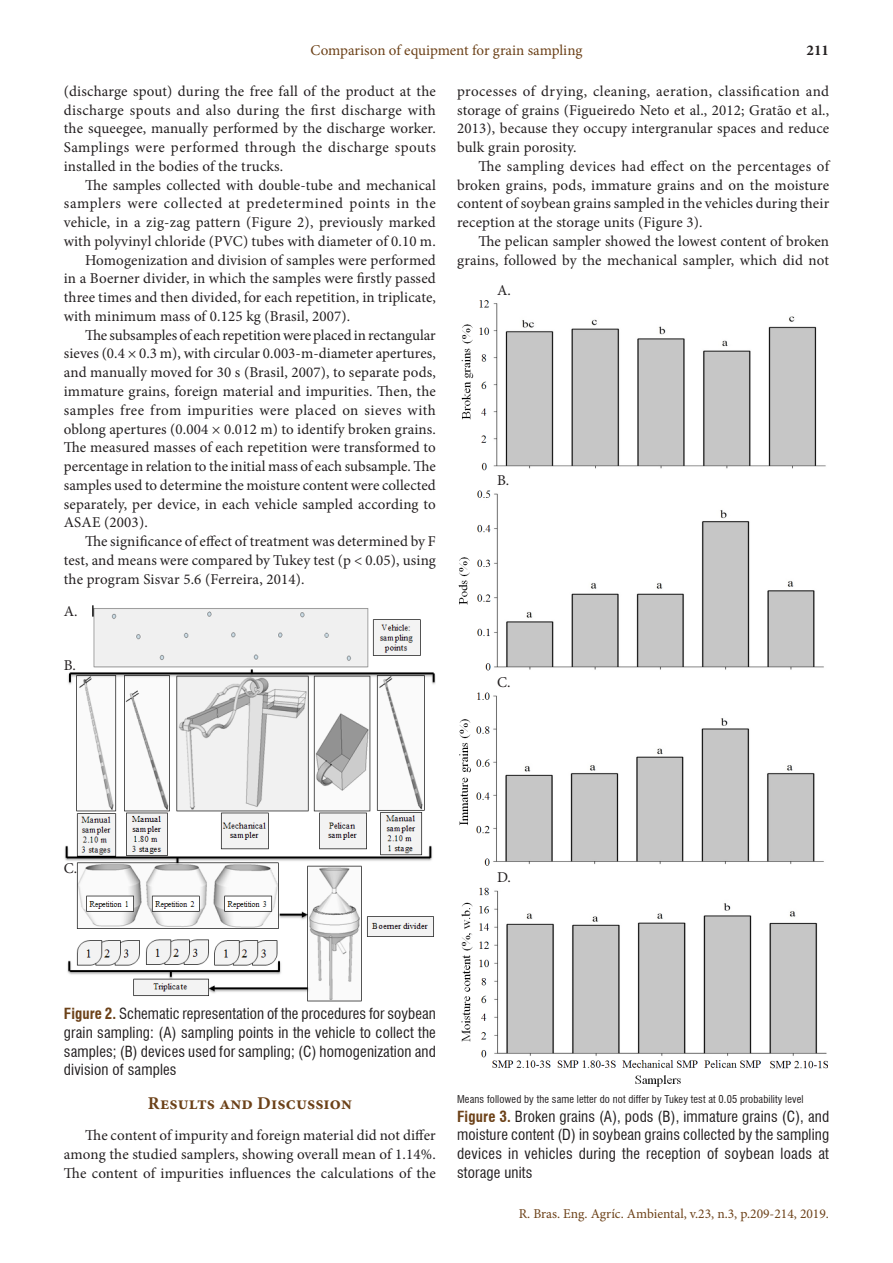
<style>
.page{position:relative;width:893px;height:1263px;background:#fff}
.page>*{position:absolute;margin:0;border:0;box-sizing:border-box;transform-origin:0 0}
.t1{font:700 18px "Minion Pro";letter-spacing:.01em;color:#6c4118}
.t2{font:15px/18.8px "Minion Pro";letter-spacing:.01em;color:#231f20;text-align:justify}
.t3{font:condensed 15px/18.8px "Swiss 721 BT";letter-spacing:.01em;color:#231f20;text-align:justify}
.t4{font:15px "Minion Pro";letter-spacing:-.005em;color:#6c4118}
.t5{font:700 15px "Minion Pro";color:#231f20}
.t6{font:13.5px "Minion Pro";color:#6c4118}
.t7{font:condensed 10.5px "Swiss 721 BT";letter-spacing:.01em;color:#231f20}
.s1{font-weight:700;color:#6c4118}
</style>
<div class="page">
<img style="left:65px;top:605px;width:371px;height:397px">
<img style="left:461px;top:887px;width:367px;height:200px">
<img style="left:459px;top:692px;width:365px;height:174px">
<img style="left:458px;top:490px;width:366px;height:181px">
<img style="left:461px;top:300px;width:365px;height:170px">
<p class="t4" style="left:311px;top:40px;width:273px">Comparison of equipment for grain sampling</p>
<p class="t5" style="left:806px;top:40px;width:24px">211</p>
<p class="t2" style="left:64px;top:82px;width:374px">(discharge spout) during the free fall of the product at the discharge spouts and also during the first discharge with the squeegee, manually performed by the discharge worker.<br>Samplings were performed through the discharge spouts installed in the bodies of the trucks.</p>
<p class="t2" style="left:64px;top:176px;width:374px;text-indent:21px">The samples collected with double-tube and mechanical samplers were collected at predetermined points in the vehicle, in a zig-zag pattern (Figure 2), previously marked with polyvinyl chloride (PVC) tubes with diameter of 0.10 m.</p>
<p class="t2" style="left:64px;top:251px;width:374px;text-indent:21px">Homogenization and division of samples were performed in a Boerner divider, in which the samples were firstly passed three times and then divided, for each repetition, in triplicate, with minimum mass of 0.125 kg (Brasil, 2007).</p>
<p class="t2" style="left:64px;top:326px;width:374px;text-indent:21px">The subsamples of each repetition were placed in rectangular sieves (0.4 × 0.3 m), with circular 0.003-m-diameter apertures, and manually moved for 30 s (Brasil, 2007), to separate pods, immature grains, foreign material and impurities. Then, the samples free from impurities were placed on sieves with oblong apertures (0.004 × 0.012 m) to identify broken grains.<br>The measured masses of each repetition were transformed to percentage in relation to the initial mass of each subsample. The samples used to determine the moisture content were collected separately, per device, in each vehicle sampled according to ASAE (2003).</p>
<p class="t2" style="left:64px;top:532px;width:374px;text-indent:21px">The significance of effect of treatment was determined by F test, and means were compared by Tukey test (p &lt; 0.05), using the program Sisvar 5.6 (Ferreira, 2014).</p>
<p class="t2" style="left:64px;top:602px;width:15px">A.</p>
<p class="t2" style="left:64px;top:656px;width:13px">B.</p>
<p class="t2" style="left:457px;top:82px;width:374px">processes of drying, cleaning, aeration, classification and storage of grains (Figueiredo Neto et al., 2012; Gratão et al., 2013), because they occupy intergranular spaces and reduce bulk grain porosity.</p>
<p class="t2" style="left:457px;top:157px;width:374px;text-indent:21px">The sampling devices had effect on the percentages of broken grains, pods, immature grains and on the moisture content of soybean grains sampled in the vehicles during their reception at the storage units (Figure 3).</p>
<p class="t2" style="left:457px;top:232px;width:374px;text-align:right">The pelican sampler showed the lowest content of broken grains, followed by the mechanical sampler, which did not</p>
<p class="t2" style="left:497px;top:281px;width:15px">A.</p>
<p class="t2" style="left:497px;top:471px;width:13px">B.</p>
<p class="t2" style="left:497px;top:673px;width:15px">C.</p>
<p class="t2" style="left:64px;top:859px;width:15px">C.</p>
<p class="t2" style="left:497px;top:867px;width:15px">D.</p>
<p class="t3" style="left:64px;top:1004px;width:374px"><span class="s1">Figure 2.</span> Schematic representation of the procedures for soybean grain sampling: (A) sampling points in the vehicle to collect the samples; (B) devices used for sampling; (C) homogenization and division of samples</p>
<p class="t1" style="left:148px;top:1090px;width:206px">Results and Discussion</p>
<p class="t2" style="left:64px;top:1126px;width:373px;text-indent:21px">The content of impurity and foreign material did not differ among the studied samplers, showing overall mean of 1.14%.<br>The content of impurities influences the calculations of the</p>
<p class="t7" style="left:457px;top:1093px;width:348px">Means followed by the same letter do not differ by Tukey test at 0.05 probability level</p>
<p class="t3" style="left:457px;top:1107px;width:374px"><span class="s1">Figure 3.</span> Broken grains (A), pods (B), immature grains (C), and moisture content (D) in soybean grains collected by the sampling devices in vehicles during the reception of soybean loads at storage units</p>
<p class="t6" style="left:519px;top:1204px;width:312px">R. Bras. Eng. Agríc. Ambiental, v.23, n.3, p.209-214, 2019.</p>
</div>
